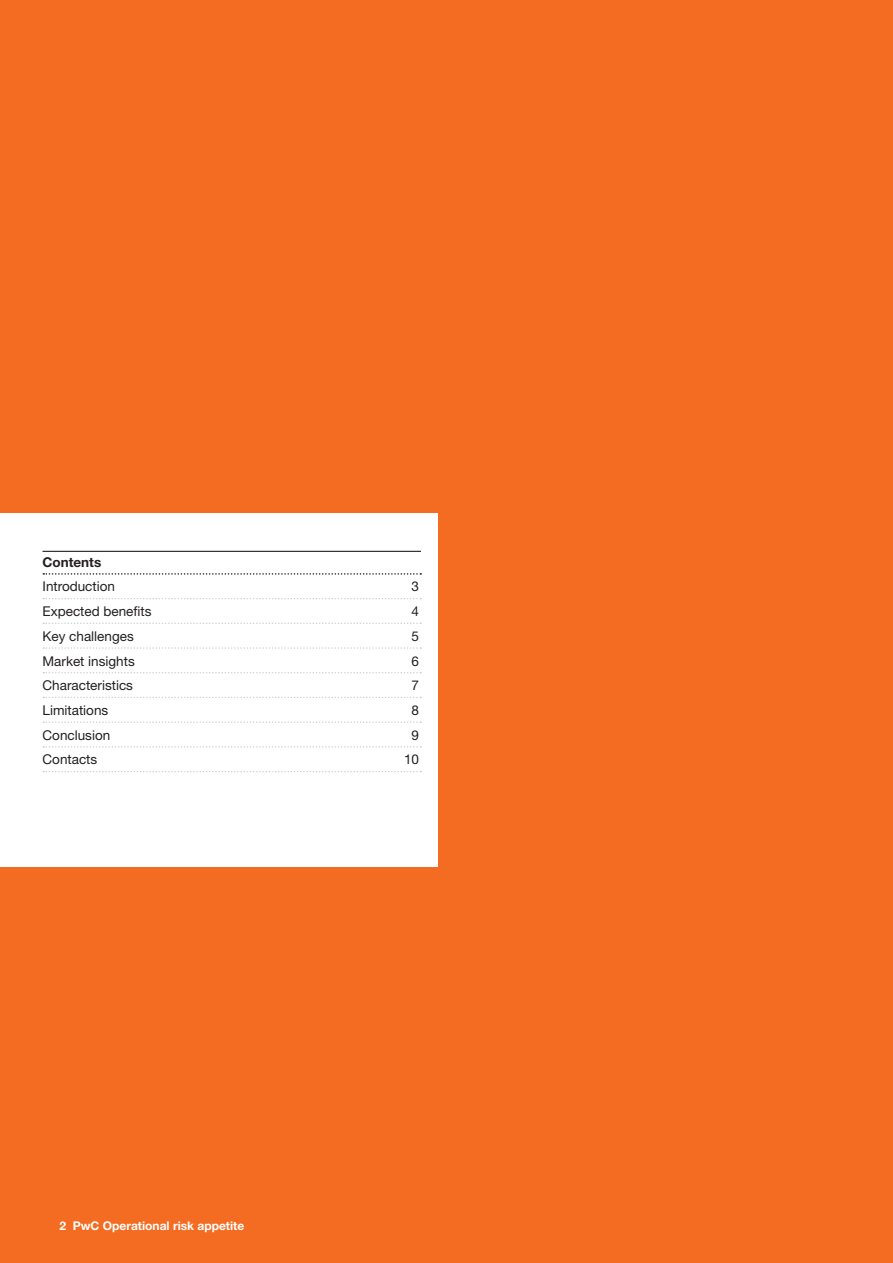
<style>
.page{position:relative;width:893px;height:1263px;background:#f36c21}
.page>*{position:absolute;margin:0;border:0;box-sizing:border-box;transform-origin:0 0}
.t1{font:13.5px "Helvetica Neue";color:#231f20}
.t2{font:700 13.5px "Helvetica Neue";color:#231f20}
.t3{font:700 12px "Helvetica Neue";color:#fff}
</style>
<div class="page">
<div style="left:0;top:514px;width:438px;height:353px;background:#fff"></div>
<hr style="left:43px;top:551px;width:378px;height:1px;background:#231f20">
<svg style="left:43px;top:573px;width:378px;height:2px"></svg>
<svg style="left:43px;top:598px;width:378px;height:1px"></svg>
<svg style="left:43px;top:623px;width:378px;height:1px"></svg>
<svg style="left:43px;top:647px;width:378px;height:2px"></svg>
<svg style="left:43px;top:672px;width:378px;height:1px"></svg>
<svg style="left:43px;top:697px;width:378px;height:1px"></svg>
<svg style="left:43px;top:721px;width:378px;height:2px"></svg>
<svg style="left:43px;top:746px;width:378px;height:2px"></svg>
<svg style="left:43px;top:771px;width:378px;height:1px"></svg>
<p class="t2" style="left:43px;top:554px;width:60px">Contents</p>
<p class="t1" style="left:43px;top:579px;width:74px">Introduction</p>
<p class="t1" style="left:412px;top:579px;width:9px">3</p>
<p class="t1" style="left:43px;top:603px;width:111px">Expected benefits</p>
<p class="t1" style="left:412px;top:603px;width:9px">4</p>
<p class="t1" style="left:43px;top:628px;width:93px">Key challenges</p>
<p class="t1" style="left:412px;top:628px;width:9px">5</p>
<p class="t1" style="left:43px;top:653px;width:94px">Market insights</p>
<p class="t1" style="left:412px;top:653px;width:9px">6</p>
<p class="t1" style="left:43px;top:677px;width:92px">Characteristics</p>
<p class="t1" style="left:412px;top:677px;width:9px">7</p>
<p class="t1" style="left:43px;top:702px;width:67px">Limitations</p>
<p class="t1" style="left:412px;top:702px;width:9px">8</p>
<p class="t1" style="left:43px;top:727px;width:69px">Conclusion</p>
<p class="t1" style="left:412px;top:727px;width:9px">9</p>
<p class="t1" style="left:43px;top:752px;width:56px">Contacts</p>
<p class="t1" style="left:404px;top:752px;width:17px">10</p>
<p class="t3" style="left:60px;top:1218px;width:186px">2 PwC Operational risk appetite</p>
</div>
